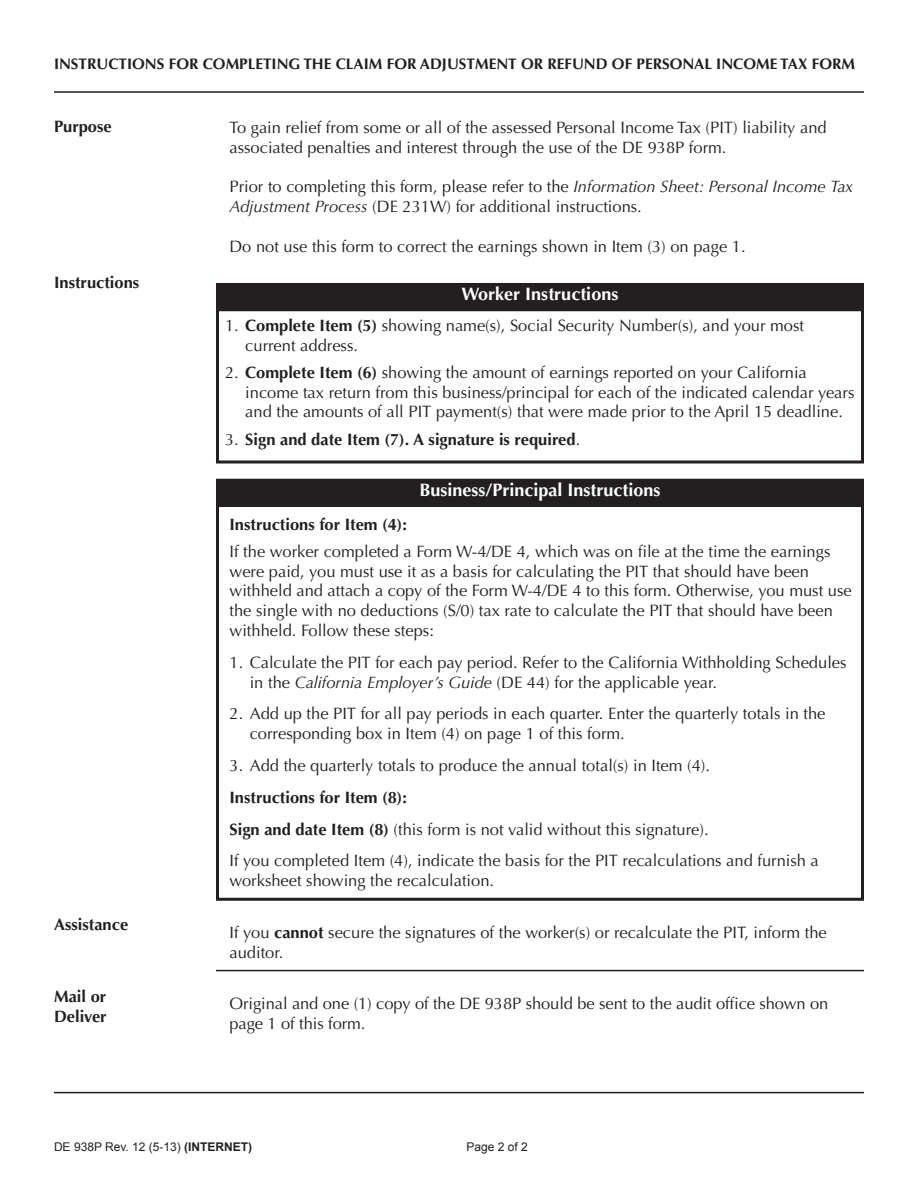
<style>
.page{position:relative;width:918px;height:1188px;background:#fff}
.page>*{position:absolute;margin:0;border:0;box-sizing:border-box;transform-origin:0 0}
.t1{font:700 18px "Optima";color:#fff}
.t2{font:16.5px/19.8px "Optima";color:#231f20}
.t3{font:700 16.5px/19.8px "Optima";color:#231f20}
.t4{font:700 15.3px "Optima";color:#231f20}
.t5{font:12px "Arial";color:#231f20}
.s1{font-style:italic}
.s2{font-weight:700}
.s3{font-weight:400}
</style>
<div class="page">
<div style="left:217px;top:284px;width:646px;height:25px;background:#231f20"></div>
<div style="left:216px;top:283px;width:648px;height:27px;border:2px solid #231f20"></div>
<div style="left:216px;top:308px;width:648px;height:156px;border:3px solid #231f20"></div>
<div style="left:217px;top:479px;width:646px;height:26px;background:#231f20"></div>
<div style="left:216px;top:504px;width:648px;height:397px;border:3px solid #231f20"></div>
<hr style="left:54px;top:1092px;width:810px;height:1px;background:#231f20">
<hr style="left:54px;top:91px;width:810px;height:2px;background:#231f20">
<hr style="left:216px;top:970px;width:648px;height:1px;background:#231f20">
<h2 class="t4" style="left:54px;top:55px;width:803px">INSTRUCTIONS FOR COMPLETING THE CLAIM FOR ADJUSTMENT OR REFUND OF PERSONAL INCOME TAX FORM</h2>
<h3 class="t3" style="left:54px;top:117px;width:59px">Purpose</h3>
<p class="t2" style="left:229px;top:118px;width:599px">To gain relief from some or all of the assessed Personal Income Tax (PIT) liability and associated penalties and interest through the use of the DE 938P form.</p>
<p class="t2" style="left:229px;top:177px;width:625px">Prior to completing this form, please refer to the <span class="s1">Information Sheet: Personal Income Tax<br>Adjustment Process</span> (DE 231W) for additional instructions.</p>
<p class="t2" style="left:229px;top:236px;width:518px">Do not use this form to correct the earnings shown in Item (3) on page 1.</p>
<h3 class="t3" style="left:54px;top:272px;width:87px">Instructions</h3>
<h4 class="t1" style="left:462px;top:283px;width:158px">Worker Instructions</h4>
<p class="t2" style="left:245px;top:316px;width:560px;text-indent:-20px">1. <span class="s2">Complete Item (5)</span> showing name(s), Social Security Number(s), and your most current address.</p>
<p class="t2" style="left:245px;top:363px;width:611px;text-indent:-20px">2. <span class="s2">Complete Item (6)</span> showing the amount of earnings reported on your California income tax return from this business/principal for each of the indicated calendar years and the amounts of all PIT payment(s) that were made prior to the April 15 deadline.</p>
<p class="t3" style="left:225px;top:430px;width:357px"><span class="s3">3.</span> Sign and date Item (7). A signature is required<span class="s3">.</span></p>
<h4 class="t1" style="left:419px;top:479px;width:243px">Business/Principal Instructions</h4>
<h5 class="t3" style="left:230px;top:514px;width:179px">Instructions for Item (4):</h5>
<p class="t2" style="left:230px;top:542px;width:624px">If the worker completed a Form W-4/DE 4, which was on file at the time the earnings were paid, you must use it as a basis for calculating the PIT that should have been withheld and attach a copy of the Form W-4/DE 4 to this form. Otherwise, you must use the single with no deductions (S/0) tax rate to calculate the PIT that should have been withheld. Follow these steps:</p>
<p class="t2" style="left:250px;top:653px;width:598px;text-indent:-20px">1. Calculate the PIT for each pay period. Refer to the California Withholding Schedules in the <span class="s1">California Employer’s Guide</span> (DE 44) for the applicable year.</p>
<p class="t2" style="left:250px;top:704px;width:577px;text-indent:-20px">2. Add up the PIT for all pay periods in each quarter. Enter the quarterly totals in the corresponding box in Item (4) on page 1 of this form.</p>
<p class="t2" style="left:230px;top:756px;width:482px">3. Add the quarterly totals to produce the annual total(s) in Item (4).</p>
<h5 class="t3" style="left:230px;top:788px;width:179px">Instructions for Item (8):</h5>
<p class="t2" style="left:230px;top:819px;width:481px"><span class="s2">Sign and date Item (8)</span> (this form is not valid without this signature).</p>
<p class="t2" style="left:230px;top:851px;width:591px">If you completed Item (4), indicate the basis for the PIT recalculations and furnish a worksheet showing the recalculation.</p>
<h3 class="t3" style="left:54px;top:915px;width:76px">Assistance</h3>
<p class="t2" style="left:229px;top:923px;width:599px">If you <span class="s2">cannot</span> secure the signatures of the worker(s) or recalculate the PIT, inform the auditor.</p>
<h3 class="t3" style="left:54px;top:986px;width:54px">Mail or<br>Deliver</h3>
<p class="t2" style="left:229px;top:994px;width:600px">Original and one (1) copy of the DE 938P should be sent to the audit office shown on page 1 of this form.</p>
<p class="t5" style="left:54px;top:1139px;width:200px">DE 938P Rev. 12 (5-13) <span class="s2">(INTERNET)</span></p>
<p class="t5" style="left:466px;top:1139px;width:63px">Page 2 of 2</p>
</div>
